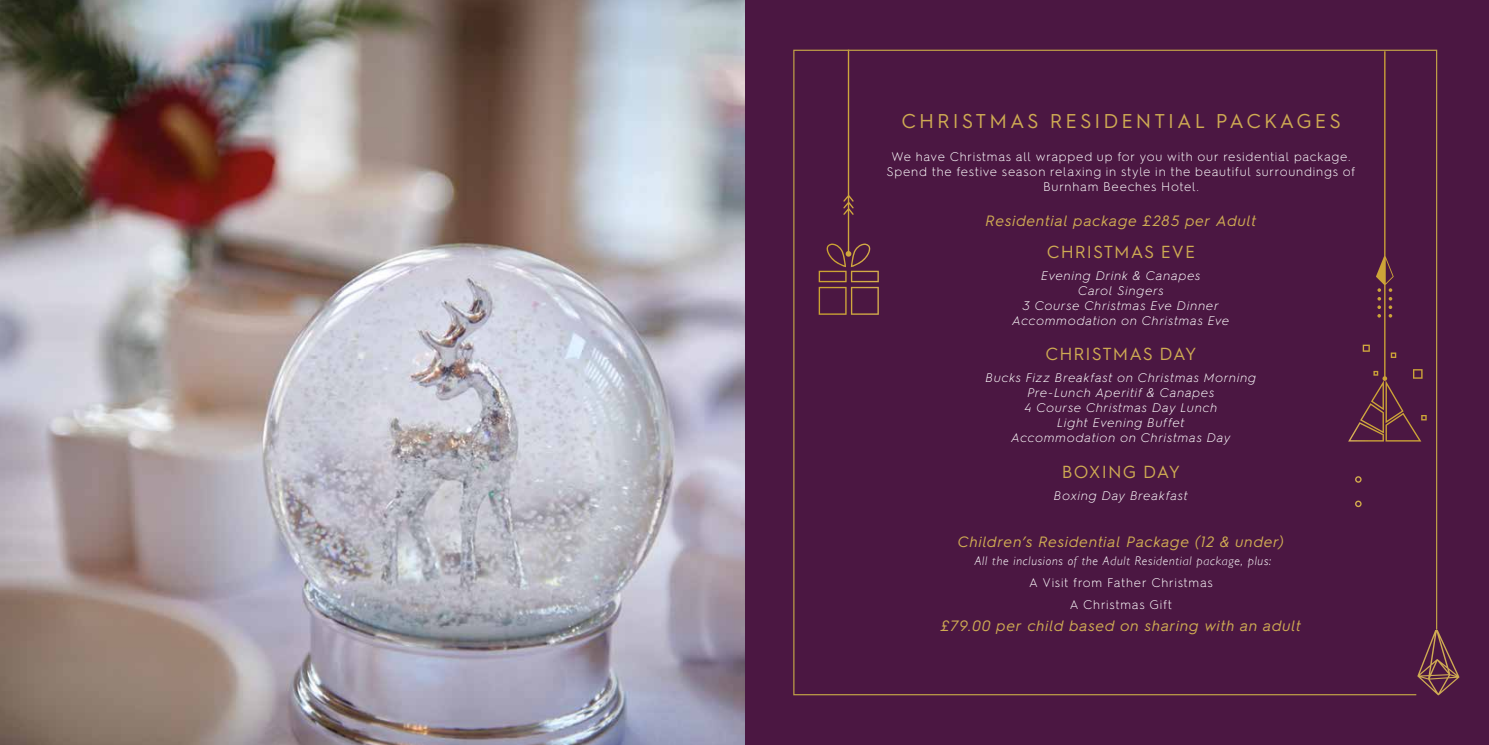
<style>
.page{position:relative;width:1489px;height:745px;background:#fff}
.page>*{position:absolute;margin:0;border:0;box-sizing:border-box;transform-origin:0 0}
.t1{font:20px "Hurme Geometric Sans 2";letter-spacing:.15em;color:#cfab53}
.t2{font:17.5px "Hurme Geometric Sans 2";letter-spacing:.06em;color:#cfab53}
.t3{font:italic 15px "Hurme Geometric Sans 2";letter-spacing:.05em;color:#cfab53}
.t4{font:italic 300 12.5px/15px "Hurme Geometric Sans 2";letter-spacing:.055em;color:#fff;text-align:center}
.t5{font:300 12.5px/15px "Hurme Geometric Sans 2";letter-spacing:.06em;color:#fff;text-align:center}
.t6{font:italic 300 12.5px "Gill Sans";letter-spacing:.055em;color:#fff}
</style>
<div class="page">
<div style="left:744px;top:0;width:744px;height:744px;background:#4b1742"></div>
<svg style="left:1437px;top:629px;width:22px;height:65px"></svg>
<svg style="left:793px;top:49px;width:644px;height:646px"></svg>
<svg style="left:1303px;top:51px;width:124px;height:497px"></svg>
<svg style="left:1354px;top:500px;width:7px;height:7px"></svg>
<svg style="left:1354px;top:476px;width:7px;height:6px"></svg>
<svg style="left:1347px;top:51px;width:80px;height:390px"></svg>
<img style="left:0;top:0;width:744px;height:744px">
<h1 class="t1" style="left:901px;top:107px;width:441px">CHRISTMAS RESIDENTIAL PACKAGES</h1>
<p class="t5" style="left:886px;top:148px;width:470px">We have Christmas all wrapped up for you with our residential package.<br>Spend the festive season relaxing in style in the beautiful surroundings of<br>Burnham Beeches Hotel.</p>
<p class="t3" style="left:985px;top:210px;width:272px">Residential package £285 per Adult</p>
<h2 class="t2" style="left:1046px;top:239px;width:150px">CHRISTMAS EVE</h2>
<p class="t4" style="left:1012px;top:267px;width:219px">Evening Drink &amp; Canapes<br>Carol Singers<br>3 Course Christmas Eve Dinner<br>Accommodation on Christmas Eve</p>
<h2 class="t2" style="left:1045px;top:341px;width:153px">CHRISTMAS DAY</h2>
<p class="t4" style="left:985px;top:369px;width:272px">Bucks Fizz Breakfast on Christmas Morning<br>Pre-Lunch Aperitif &amp; Canapes<br>4 Course Christmas Day Lunch<br>Light Evening Buffet<br>Accommodation on Christmas Day</p>
<h2 class="t2" style="left:1061px;top:459px;width:119px">BOXING DAY</h2>
<p class="t4" style="left:1053px;top:486px;width:135px">Boxing Day Breakfast</p>
<p class="t3" style="left:957px;top:530px;width:327px">Children’s Residential Package (12 &amp; under)</p>
<p class="t6" style="left:974px;top:553px;width:298px">All the inclusions of the Adult Residential package, plus:</p>
<p class="t5" style="left:1029px;top:570px;width:185px;line-height:22.1px">A Visit from Father Christmas<br>A Christmas Gift</p>
<p class="t3" style="left:940px;top:615px;width:362px">£79.00 per child based on sharing with an adult</p>
</div>
